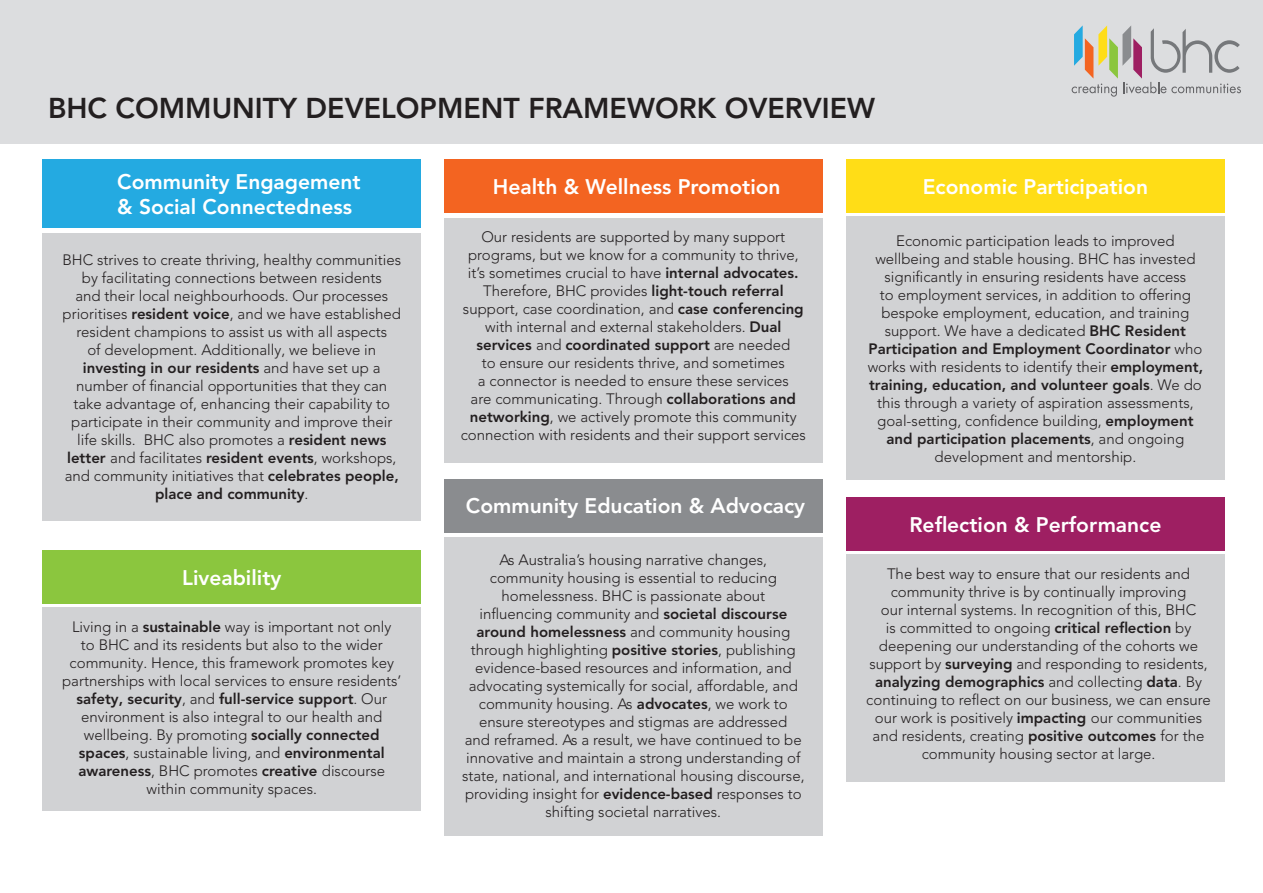
<style>
.page{position:relative;width:1263px;height:893px;background:#fff}
.page>*{position:absolute;margin:0;border:0;box-sizing:border-box;transform-origin:0 0}
.t1{font:800 28.5px "Avenir LT Pro";color:#231f20}
.t2{font:800 21px/25.2px "Avenir LT Pro";color:#fff}
.t3{font:300 15px/18px "Avenir LT Pro";color:#231f20;text-align:center}
.s1{font-weight:800}
</style>
<div class="page">
<div style="left:43px;top:233px;width:378px;height:288px;background:#d1d2d4"></div>
<div style="left:43px;top:607px;width:378px;height:204px;background:#d1d2d4"></div>
<div style="left:444px;top:218px;width:379px;height:245px;background:#d1d2d4"></div>
<div style="left:444px;top:537px;width:379px;height:299px;background:#d1d2d4"></div>
<div style="left:846px;top:216px;width:379px;height:264px;background:#d1d2d4"></div>
<div style="left:846px;top:554px;width:379px;height:228px;background:#d1d2d4"></div>
<div style="left:43px;top:159px;width:378px;height:69px;background:#24aae1"></div>
<div style="left:43px;top:550px;width:378px;height:53px;background:#8bc63e"></div>
<div style="left:444px;top:159px;width:379px;height:53px;background:#f36421"></div>
<div style="left:444px;top:480px;width:379px;height:53px;background:#8a8c8f"></div>
<div style="left:846px;top:159px;width:379px;height:53px;background:#ffdd17"></div>
<div style="left:846px;top:497px;width:379px;height:53px;background:#9e1f62"></div>
<div style="left:0;top:0;width:1263px;height:144px;background:#dcdddf"></div>
<svg style="left:1071px;top:25px;width:170px;height:72px"></svg>
<p class="t1" style="left:48px;top:91px;width:828px">BHC COMMUNITY DEVELOPMENT FRAMEWORK OVERVIEW</p>
<p class="t2" style="left:117px;top:169px;width:245px">Community Engagement &amp; Social Connectedness</p>
<p class="t2" style="left:493px;top:174px;width:289px">Health &amp; Wellness Promotion</p>
<p class="t2" style="left:923px;top:174px;width:227px">Economic Participation</p>
<p class="t3" style="left:62px;top:251px;width:340px">BHC strives to create thriving, healthy communities by facilitating connections between residents<br>and their local neighbourhoods. Our processes prioritises <span class="s1">resident voice</span>, and we have established resident champions to assist us with all aspects<br>of development. Additionally, we believe in <span class="s1">investing in our residents</span> and have set up a number of financial opportunities that they can take advantage of, enhancing their capability to participate in their community and improve their life skills. BHC also promotes a <span class="s1">resident news letter</span> and facilitates <span class="s1">resident events</span>, workshops, and community initiatives that <span class="s1">celebrates people, place and community</span>.</p>
<p class="t2" style="left:182px;top:565px;width:101px">Liveability</p>
<p class="t3" style="left:62px;top:618px;width:341px">Living in a <span class="s1">sustainable</span> way is important not only<br>to BHC and its residents but also to the wider community. Hence, this framework promotes key partnerships with local services to ensure residents’ <span class="s1">safety, security</span>, and <span class="s1">full-service support</span>. Our environment is also integral to our health and wellbeing. By promoting <span class="s1">socially connected spaces</span>, sustainable living, and <span class="s1">environmental awareness</span>, BHC promotes <span class="s1">creative</span> discourse within community spaces.</p>
<p class="t3" style="left:461px;top:228px;width:347px">Our residents are supported by many support programs, but we know for a community to thrive, it’s sometimes crucial to have <span class="s1">internal advocates.<br></span>Therefore, BHC provides <span class="s1">light-touch referral </span>support, case coordination, and <span class="s1">case conferencing </span>with internal and external stakeholders. <span class="s1">Dual services</span> and <span class="s1">coordinated support</span> are needed<br>to ensure our residents thrive, and sometimes<br>a connector is needed to ensure these services<br>are communicating. Through <span class="s1">collaborations and networking</span>, we actively promote this community connection with residents and their support services</p>
<p class="t2" style="left:466px;top:493px;width:341px">Community Education &amp; Advocacy</p>
<p class="t3" style="left:462px;top:551px;width:344px">As Australia’s housing narrative changes, community housing is essential to reducing homelessness. BHC is passionate about<br>influencing community and <span class="s1">societal discourse around homelessness</span> and community housing through highlighting <span class="s1">positive stories</span>, publishing evidence-based resources and information, and advocating systemically for social, affordable, and community housing. As <span class="s1">advocates</span>, we work to ensure stereotypes and stigmas are addressed<br>and reframed. As a result, we have continued to be innovative and maintain a strong understanding of state, national, and international housing discourse, providing insight for <span class="s1">evidence-based</span> responses to shifting societal narratives.</p>
<p class="t3" style="left:868px;top:232px;width:337px">Economic participation leads to improved wellbeing and stable housing. BHC has invested significantly in ensuring residents have access<br>to employment services, in addition to offering bespoke employment, education, and training support. We have a dedicated <span class="s1">BHC Resident Participation and Employment Coordinator</span> who works with residents to identify their <span class="s1">employment, training, education, and volunteer goals</span>. We do this through a variety of aspiration assessments, goal-setting, confidence building, <span class="s1">employment and participation placements</span>, and ongoing development and mentorship.</p>
<p class="t2" style="left:909px;top:512px;width:253px">Reflection &amp; Performance</p>
<p class="t3" style="left:866px;top:565px;width:346px">The best way to ensure that our residents and community thrive is by continually improving<br>our internal systems. In recognition of this, BHC<br>is committed to ongoing <span class="s1">critical reflection</span> by deepening our understanding of the cohorts we support by <span class="s1">surveying</span> and responding to residents, <span class="s1">analyzing demographics</span> and collecting <span class="s1">data</span>. By continuing to reflect on our business, we can ensure our work is positively <span class="s1">impacting</span> our communities and residents, creating <span class="s1">positive outcomes</span> for the community housing sector at large.</p>
</div>
